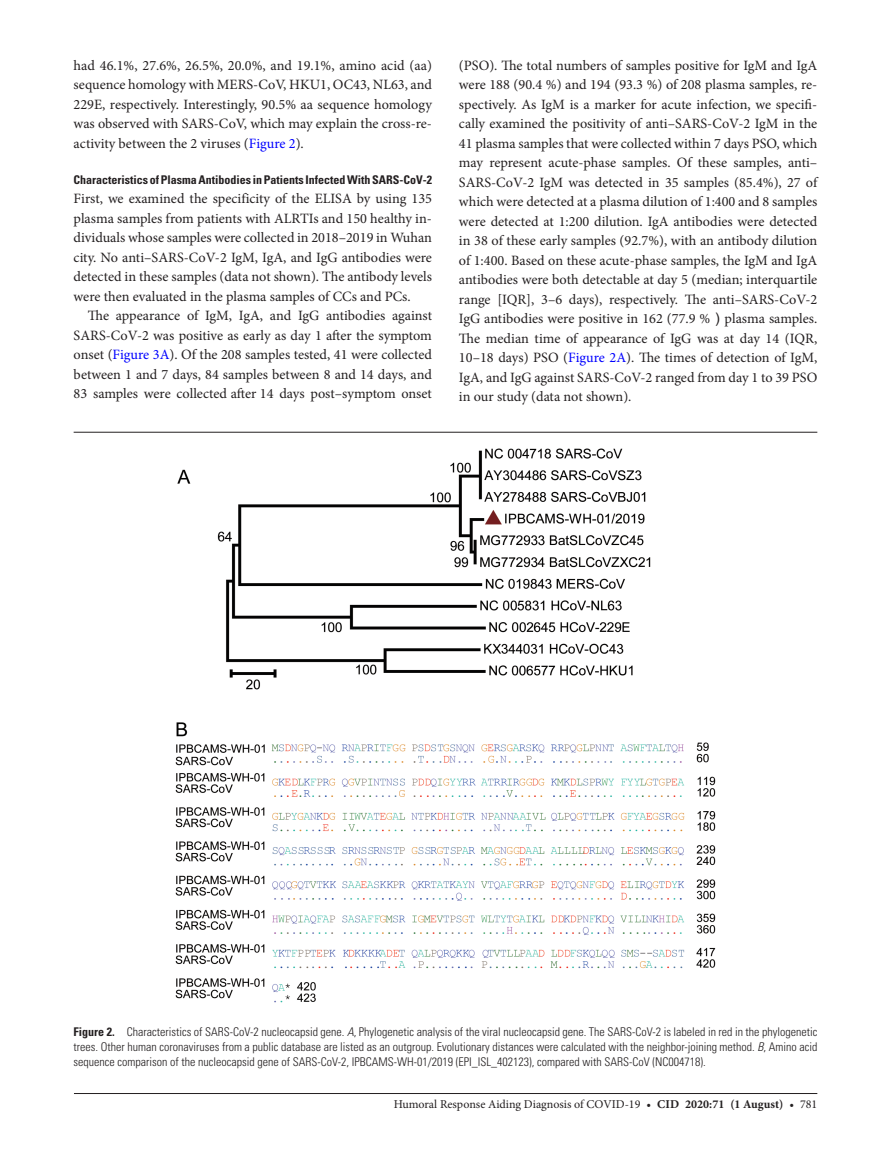
<style>
.page{position:relative;width:891px;height:1174px;background:#fff}
.page>*{position:absolute;margin:0;border:0;box-sizing:border-box;transform-origin:0 0}
.t1{font:14.25px/19.5px "Minion Pro";color:#231f20;text-align:justify}
.t2{font:300 condensed 12px/15px "Univers LT Std";color:#231f20;text-align:justify}
.t3{font:700 condensed 12px "Univers LT Std";color:#231f20}
.t4{font:12px "Minion Pro";color:#231f20}
.s1{color:#00f}
.s2{font-family:"Arial Unicode MS"}
.s3{font-weight:700}
.s4{font-style:italic}
</style>
<div class="page">
<hr style="left:74px;top:1093px;width:743px;height:1px;background:#231f20">
<hr style="left:74px;top:432px;width:743px;height:1px;background:#231f20">
<img style="left:175px;top:449px;width:540px;height:554px">
<p class="t1" style="left:74px;top:55px;width:360px">had 46.1%, 27.6%, 26.5%, 20.0%, and 19.1%, amino acid (aa) sequence homology with MERS-CoV, HKU1, OC43, NL63, and 229E, respectively. Interestingly, 90.5% aa sequence homology was observed with SARS-CoV, which may explain the cross-re&shy;activity between the 2 viruses (<span class="s1">Figure 2</span>).</p>
<p class="t3" style="left:74px;top:172px;width:360px">Characteristics of Plasma Antibodies in Patients Infected With SARS-CoV-2</p>
<p class="t1" style="left:74px;top:189px;width:360px">First, we examined the specificity of the ELISA by using 135 plasma samples from patients with ALRTIs and 150 healthy in&shy;dividuals whose samples were collected in 2018–2019 in Wuhan city. No anti–SARS-CoV-2 IgM, IgA, and IgG antibodies were detected in these samples (data not shown). The antibody levels were then evaluated in the plasma samples of CCs and PCs.</p>
<p class="t1" style="left:74px;top:306px;width:360px;text-indent:14px">The appearance of IgM, IgA, and IgG antibodies against SARS-CoV-2 was positive as early as day 1 after the symptom onset (<span class="s1">Figure 3A</span>). Of the 208 samples tested, 41 were collected between 1 and 7 days, 84 samples between 8 and 14 days, and 83 samples were collected after 14 days post–symptom onset</p>
<p class="t1" style="left:459px;top:55px;width:360px">(PSO). The total numbers of samples positive for IgM and IgA were 188 (90.4 %) and 194 (93.3 %) of 208 plasma samples, re&shy;spectively. As IgM is a marker for acute infection, we specifi&shy;cally examined the positivity of anti–SARS-CoV-2 IgM in the 41 plasma samples that were collected within 7 days PSO, which may represent acute-phase samples. Of these samples, anti– SARS-CoV-2 IgM was detected in 35 samples (85.4%), 27 of which were detected at a plasma dilution of 1:400 and 8 samples were detected at 1:200 dilution. IgA antibodies were detected in 38 of these early samples (92.7%), with an antibody dilution of 1:400. Based on these acute-phase samples, the IgM and IgA antibodies were both detectable at day 5 (median; interquartile range [IQR], 3–6 days), respectively. The anti–SARS-CoV-2<br>IgG antibodies were positive in 162 (77.9 %<span class="s2">）</span>plasma samples.<br>The median time of appearance of IgG was at day 14 (IQR, 10–18 days) PSO (<span class="s1">Figure 2A</span>). The times of detection of IgM, IgA, and IgG against SARS-CoV-2 ranged from day 1 to 39 PSO in our study (data not shown).</p>
<p class="t2" style="left:74px;top:1025px;width:745px"><span class="s3">Figure 2.</span> Characteristics of SARS-CoV-2 nucleocapsid gene. <span class="s4">A</span>, Phylogenetic analysis of the viral nucleocapsid gene. The SARS-CoV-2 is labeled in red in the phylogenetic trees. Other human coronaviruses from a public database are listed as an outgroup. Evolutionary distances were calculated with the neighbor-joining method. <span class="s4">B</span>, Amino acid sequence comparison of the nucleocapsid gene of SARS-CoV-2, IPBCAMS-WH-01/2019 (EPI_ISL_402123), compared with SARS-CoV (NC004718).</p>
<p class="t4" style="left:394px;top:1096px;width:425px">Humoral Response Aiding Diagnosis of COVID-19 • <span class="s3">cid 2020:71 (1 August)</span> • 781</p>
</div>
